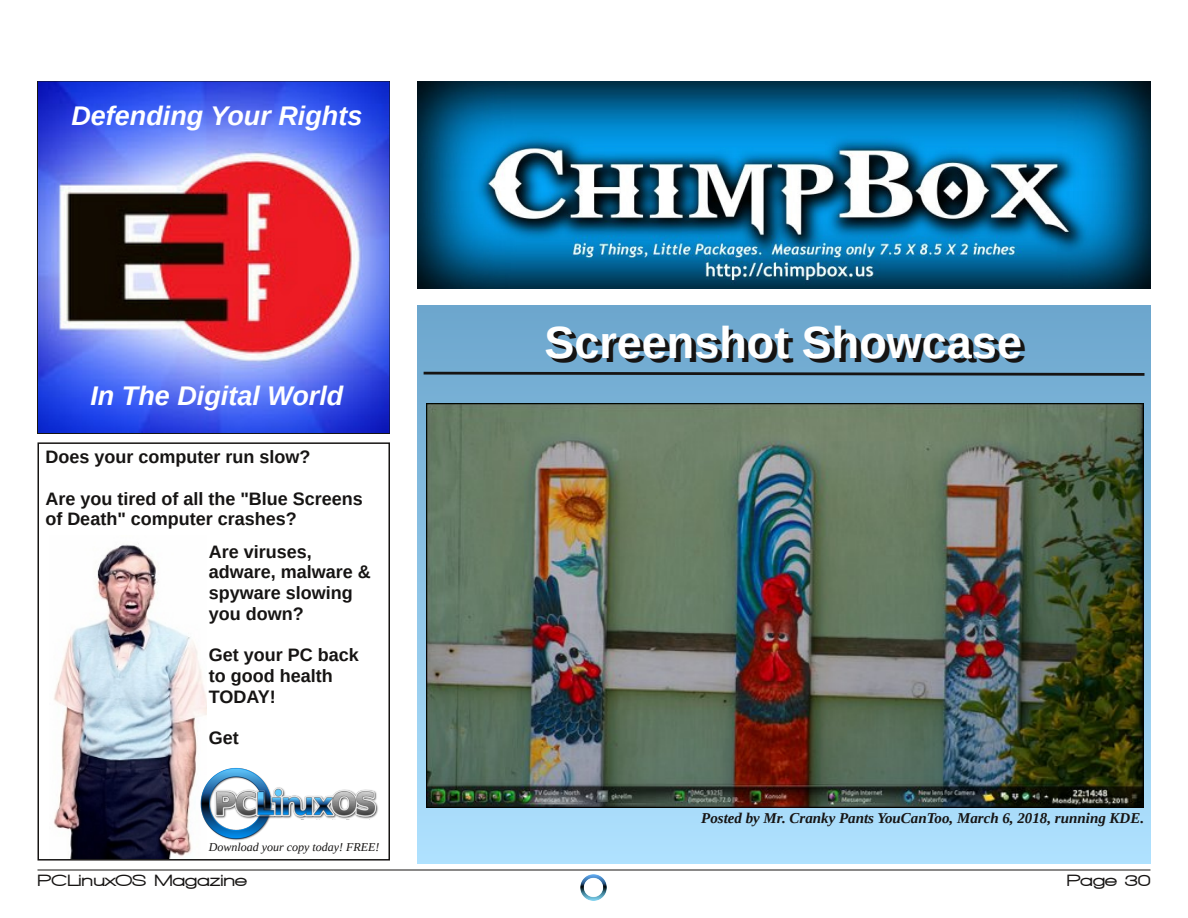
<style>
.page{position:relative;width:1188px;height:918px;background:#fff}
.page>*{position:absolute;margin:0;border:0;box-sizing:border-box;transform-origin:0 0}
.t1{font:700 45px "Liberation Sans";color:#161413}
.t2{font:italic 700 27px "Liberation Sans";color:#fff}
.t3{font:700 18px/20.7px "Liberation Sans";color:#161413}
.t4{font:900 16.5px "Walkway Expand";color:#161413}
.t5{font:italic 700 15px "Liberation Serif";color:#161413}
.t6{font:italic 12px "Liberation Serif";color:#161413}
</style>
<div class="page">
<hr style="left:38px;top:870px;width:1112px;height:1px;background:#161413">
<img style="left:580px;top:874px;width:27px;height:27px">
<svg style="left:418px;top:306px;width:732px;height:558px;background:#87bddf"></svg>
<svg style="left:421px;top:370px;width:726px;height:7px;background:#4e7087"></svg>
<div style="left:38px;top:442px;width:352px;height:419px;border:1px solid #161413"></div>
<img style="left:53px;top:543px;width:153px;height:316px">
<img style="left:194px;top:760px;width:184px;height:86px">
<img style="left:418px;top:81px;width:732px;height:208px">
<img style="left:40px;top:83px;width:348px;height:349px">
<img style="left:427px;top:404px;width:717px;height:404px">
<h2 class="t2" style="left:71px;top:101px;width:292px">Defending Your Rights</h2>
<h2 class="t2" style="left:90px;top:381px;width:254px">In The Digital World</h2>
<p class="t3" style="left:45px;top:447px;width:267px">Does your computer run slow?</p>
<p class="t3" style="left:45px;top:488px;width:319px">Are you tired of all the "Blue Screens of Death" computer crashes?</p>
<p class="t3" style="left:209px;top:541px;width:164px">Are viruses, adware, malware &amp; spyware slowing you down?</p>
<p class="t3" style="left:209px;top:645px;width:152px">Get your PC back to good health<br>TODAY!</p>
<p class="t3" style="left:209px;top:727px;width:32px">Get</p>
<p class="t6" style="left:209px;top:841px;width:172px">Download your copy today! FREE!</p>
<h1 class="t1" style="left:549px;top:321px;width:479px">Screenshot Showcase</h1>
<p class="t5" style="left:701px;top:810px;width:445px">Posted by Mr. Cranky Pants YouCanToo, March 6, 2018, running KDE.</p>
<p class="t4" style="left:38px;top:871px;width:211px">PCLinuxOS Magazine</p>
<p class="t4" style="left:1067px;top:871px;width:86px">Page 30</p>
</div>
